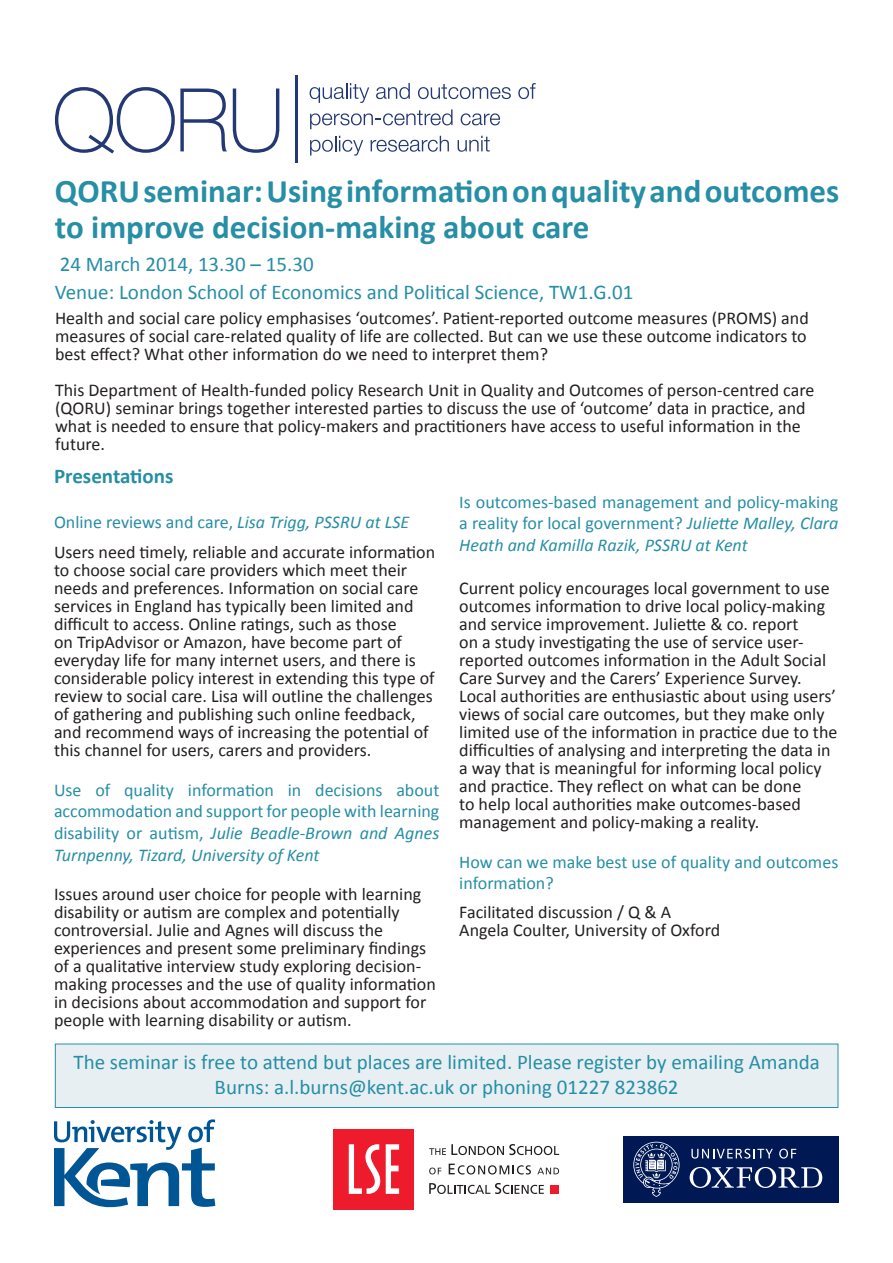
<style>
.page{position:relative;width:893px;height:1263px;background:#fff}
.page>*{position:absolute;margin:0;border:0;box-sizing:border-box;transform-origin:0 0}
.Heading_2{font:700 33px/36px "Calibri";color:#268ea5}
.Heading_2-2{font:21px/25.2px "Calibri";color:#268ea5;text-align:center}
.Heading_2-3{font:700 21px "Calibri";color:#268ea5}
.First{font:18px/18px "Calibri";color:#231f20}
.Heading_2-4{font:18px/21.6px "Calibri";color:#268ea5;text-align:justify}
.s1{font-style:italic}
</style>
<div class="page">
<svg style="left:54px;top:1119px;width:161px;height:89px"></svg>
<div style="left:334px;top:1129px;width:80px;height:80px;background:#ee1b2c"></div>
<svg style="left:349px;top:1144px;width:50px;height:50px"></svg>
<svg style="left:429px;top:1144px;width:130px;height:11px"></svg>
<svg style="left:429px;top:1183px;width:115px;height:11px"></svg>
<svg style="left:429px;top:1167px;width:12px;height:7px"></svg>
<svg style="left:449px;top:1163px;width:82px;height:11px"></svg>
<svg style="left:537px;top:1168px;width:22px;height:6px"></svg>
<div style="left:550px;top:1185px;width:9px;height:9px;background:#ee1b2c"></div>
<div style="left:623px;top:1136px;width:215px;height:66px;background:#001954"></div>
<svg style="left:691px;top:1148px;width:82px;height:10px"></svg>
<svg style="left:779px;top:1148px;width:17px;height:10px"></svg>
<svg style="left:690px;top:1167px;width:132px;height:21px"></svg>
<svg style="left:633px;top:1142px;width:47px;height:55px"></svg>
<div style="left:55px;top:1044px;width:783px;height:63px;background:#e8eff3"></div>
<div style="left:55px;top:1044px;width:783px;height:64px;border:1px solid #268ea5"></div>
<svg style="left:310px;top:83px;width:59px;height:20px"></svg>
<svg style="left:376px;top:83px;width:34px;height:16px"></svg>
<svg style="left:418px;top:84px;width:93px;height:15px"></svg>
<svg style="left:518px;top:83px;width:18px;height:16px"></svg>
<svg style="left:310px;top:109px;width:142px;height:20px"></svg>
<svg style="left:461px;top:113px;width:39px;height:12px"></svg>
<svg style="left:310px;top:136px;width:53px;height:20px"></svg>
<svg style="left:371px;top:136px;width:78px;height:16px"></svg>
<svg style="left:458px;top:136px;width:32px;height:16px"></svg>
<svg style="left:55px;top:87px;width:172px;height:67px"></svg>
<svg style="left:233px;top:89px;width:46px;height:64px"></svg>
<hr style="left:295px;top:76px;width:2px;height:87px;background:#233874">
<p class="Heading_2" style="left:55px;top:173px;width:786px">QORU seminar: Using information on quality and outcomes to improve decision-making about care</p>
<p class="Heading_2-2" style="left:60px;top:251px;width:256px">24 March 2014, 13.30 – 15.30</p>
<p class="Heading_2-2" style="left:55px;top:279px;width:580px">Venue: London School of Economics and Political Science, TW1.G.01</p>
<p class="First" style="left:55px;top:309px;width:755px;text-align:justify">Health and social care policy emphasises ‘outcomes’. Patient-reported outcome measures (PROMS) and measures of social care-related quality of life are collected. But can we use these outcome indicators to best effect? What other information do we need to interpret them?</p>
<p class="First" style="left:55px;top:381px;width:761px">This Department of Health-funded policy Research Unit in Quality and Outcomes of person-centred care (QORU) seminar brings together interested parties to discuss the use of ‘outcome’ data in practice, and what is needed to ensure that policy-makers and practitioners have access to useful information in the future.</p>
<p class="Heading_2-3" style="left:54px;top:463px;width:121px">Presentations</p>
<p class="Heading_2-4" style="left:54px;top:511px;width:357px">Online reviews and care, <span class="s1">Lisa Trigg, PSSRU at LSE</span></p>
<p class="First" style="left:54px;top:543px;width:383px">Users need timely, reliable and accurate information to choose social care providers which meet their needs and preferences. Information on social care services in England has typically been limited and difficult to access. Online ratings, such as those<br>on TripAdvisor or Amazon, have become part of everyday life for many internet users, and there is considerable policy interest in extending this type of review to social care. Lisa will outline the challenges of gathering and publishing such online feedback, and recommend ways of increasing the potential of this channel for users, carers and providers.</p>
<p class="Heading_2-4" style="left:54px;top:779px;width:387px">Use of quality information in decisions about accommodation and support for people with learning disability or autism, <span class="s1">Julie Beadle-Brown and Agnes Turnpenny, Tizard, University of Kent</span></p>
<p class="First" style="left:54px;top:885px;width:383px">Issues around user choice for people with learning disability or autism are complex and potentially controversial. Julie and Agnes will discuss the experiences and present some preliminary findings of a qualitative interview study exploring decision&shy;making processes and the use of quality information in decisions about accommodation and support for people with learning disability or autism.</p>
<p class="Heading_2-4" style="left:459px;top:491px;width:381px">Is outcomes-based management and policy-making a reality for local government? <span class="s1">Juliette Malley, Clara Heath and Kamilla Razik, PSSRU at Kent</span></p>
<p class="First" style="left:459px;top:579px;width:380px">Current policy encourages local government to use outcomes information to drive local policy-making and service improvement. Juliette &amp; co. report<br>on a study investigating the use of service user&shy;reported outcomes information in the Adult Social Care Survey and the Carers’ Experience Survey.<br>Local authorities are enthusiastic about using users’ views of social care outcomes, but they make only limited use of the information in practice due to the difficulties of analysing and interpreting the data in a way that is meaningful for informing local policy and practice. They reflect on what can be done<br>to help local authorities make outcomes-based management and policy-making a reality.</p>
<p class="Heading_2-4" style="left:459px;top:851px;width:381px">How can we make best use of quality and outcomes information?</p>
<p class="First" style="left:459px;top:903px;width:213px">Facilitated discussion / Q &amp; A</p>
<p class="First" style="left:459px;top:921px;width:262px">Angela Coulter, University of Oxford</p>
<p class="Heading_2-2" style="left:73px;top:1049px;width:748px">The seminar is free to attend but places are limited. Please register by emailing Amanda<br>Burns: a.l.burns@kent.ac.uk or phoning 01227 823862</p>
</div>
